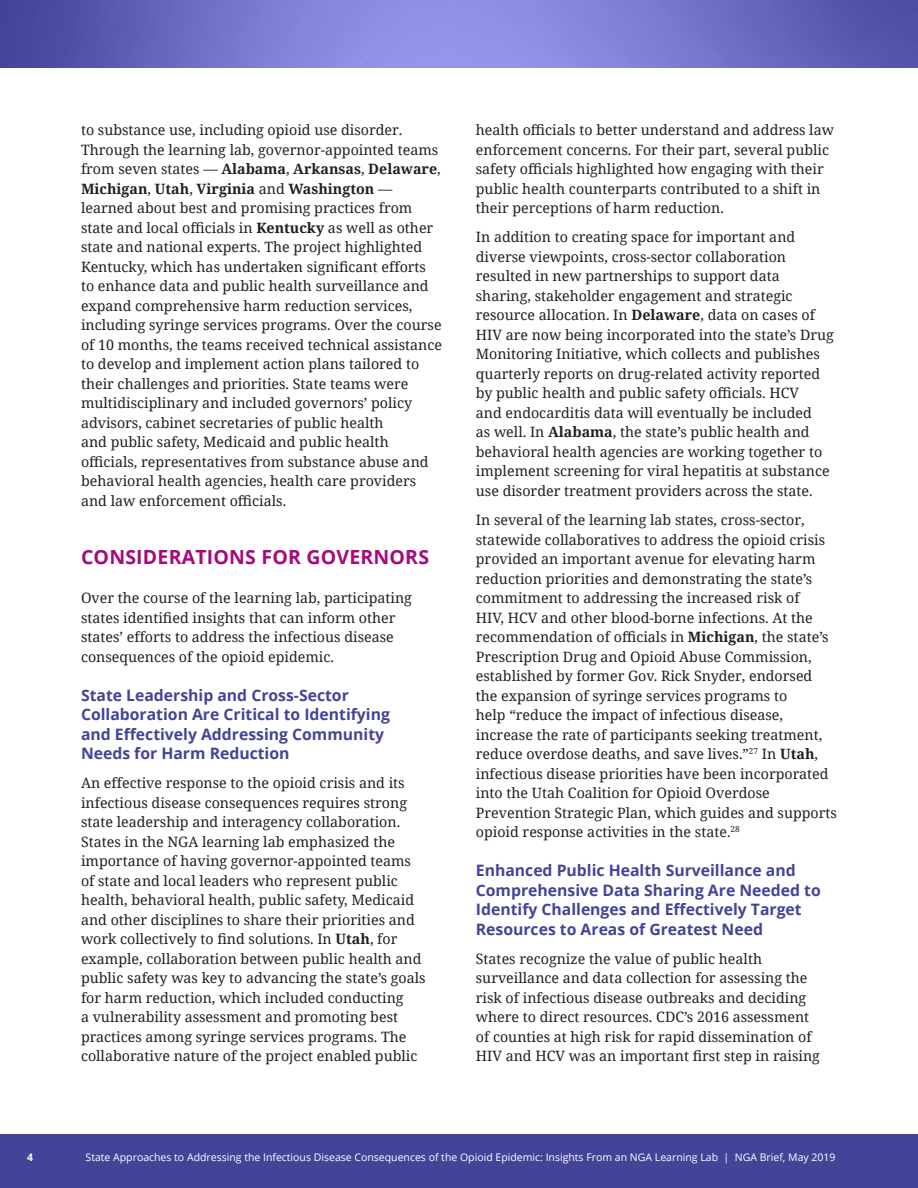
<style>
.page{position:relative;width:918px;height:1188px;background:#fff}
.page>*{position:absolute;margin:0;border:0;box-sizing:border-box;transform-origin:0 0}
.SUBHEAD_KY{font:700 19.5px "Open Sans";letter-spacing:.01em;color:#a8097a}
.SUBHEAD_2_KY{font:700 15.75px/19.5px "Open Sans";color:#434497}
.BODY_1{font:14.25px/19.5px "Noto Serif";color:#231f20}
.t1{font:10.5px "Open Sans";color:#fff}
.t2{font:700 10.5px "Open Sans";color:#fff}
.s1{font-weight:700}
</style>
<div class="page">
<div style="left:0;top:1134px;width:918px;height:54px;background:#434497"></div>
<img style="left:0;top:0;width:918px;height:68px">
<p class="BODY_1" style="left:81px;top:120px;width:363px">to substance use, including opioid use disorder.<br>Through the learning lab, governor-appointed teams from seven states — <span class="s1">Alabama</span>, <span class="s1">Arkansas</span>, <span class="s1">Delaware</span>, <span class="s1">Michigan</span>, <span class="s1">Utah</span>, <span class="s1">Virginia</span> and <span class="s1">Washington</span> — learned about best and promising practices from state and local officials in <span class="s1">Kentucky</span> as well as other state and national experts. The project highlighted Kentucky, which has undertaken significant efforts to enhance data and public health surveillance and expand comprehensive harm reduction services, including syringe services programs. Over the course of 10 months, the teams received technical assistance to develop and implement action plans tailored to their challenges and priorities. State teams were multidisciplinary and included governors’ policy advisors, cabinet secretaries of public health<br>and public safety, Medicaid and public health officials, representatives from substance abuse and behavioral health agencies, health care providers and law enforcement officials.</p>
<p class="SUBHEAD_KY" style="left:81px;top:543px;width:350px">CONSIDERATIONS FOR GOVERNORS</p>
<p class="BODY_1" style="left:81px;top:588px;width:332px">Over the course of the learning lab, participating states identified insights that can inform other states’ efforts to address the infectious disease consequences of the opioid epidemic.</p>
<p class="SUBHEAD_2_KY" style="left:81px;top:685px;width:310px">State Leadership and Cross-Sector Collaboration Are Critical to Identifying and Effectively Addressing Community Needs for Harm Reduction</p>
<p class="BODY_1" style="left:81px;top:773px;width:346px">An effective response to the opioid crisis and its infectious disease consequences requires strong state leadership and interagency collaboration.<br>States in the NGA learning lab emphasized the importance of having governor-appointed teams of state and local leaders who represent public health, behavioral health, public safety, Medicaid and other disciplines to share their priorities and work collectively to find solutions. In <span class="s1">Utah</span>, for example, collaboration between public health and public safety was key to advancing the state’s goals for harm reduction, which included conducting<br>a vulnerability assessment and promoting best practices among syringe services programs. The collaborative nature of the project enabled public</p>
<p class="BODY_1" style="left:476px;top:120px;width:360px">health officials to better understand and address law enforcement concerns. For their part, several public safety officials highlighted how engaging with their public health counterparts contributed to a shift in their perceptions of harm reduction.</p>
<p class="BODY_1" style="left:476px;top:227px;width:359px">In addition to creating space for important and diverse viewpoints, cross-sector collaboration resulted in new partnerships to support data sharing, stakeholder engagement and strategic resource allocation. In <span class="s1">Delaware</span>, data on cases of HIV are now being incorporated into the state’s Drug Monitoring Initiative, which collects and publishes quarterly reports on drug-related activity reported by public health and public safety officials. HCV<br>and endocarditis data will eventually be included<br>as well. In <span class="s1">Alabama</span>, the state’s public health and behavioral health agencies are working together to implement screening for viral hepatitis at substance use disorder treatment providers across the state.</p>
<p class="BODY_1" style="left:476px;top:510px;width:363px">In several of the learning lab states, cross-sector, statewide collaboratives to address the opioid crisis provided an important avenue for elevating harm reduction priorities and demonstrating the state’s commitment to addressing the increased risk of<br>HIV, HCV and other blood-borne infections. At the recommendation of officials in <span class="s1">Michigan</span>, the state’s Prescription Drug and Opioid Abuse Commission, established by former Gov. Rick Snyder, endorsed the expansion of syringe services programs to<br>help “reduce the impact of infectious disease, increase the rate of participants seeking treatment, reduce overdose deaths, and save lives.”<sup>27</sup> In <span class="s1">Utah</span>, infectious disease priorities have been incorporated into the Utah Coalition for Opioid Overdose Prevention Strategic Plan, which guides and supports opioid response activities in the state.<sup>28</sup></p>
<p class="SUBHEAD_2_KY" style="left:476px;top:860px;width:346px">Enhanced Public Health Surveillance and Comprehensive Data Sharing Are Needed to Identify Challenges and Effectively Target Resources to Areas of Greatest Need</p>
<p class="BODY_1" style="left:476px;top:948px;width:346px">States recognize the value of public health surveillance and data collection for assessing the risk of infectious disease outbreaks and deciding where to direct resources. CDC’s 2016 assessment of counties at high risk for rapid dissemination of HIV and HCV was an important first step in raising</p>
<p class="t2" style="left:27px;top:1150px;width:7px">4</p>
<p class="t1" style="left:86px;top:1150px;width:752px">State Approaches to Addressing the Infectious Disease Consequences of the Opioid Epidemic: Insights From an NGA Learning Lab | NGA Brief, May 2019</p>
</div>
